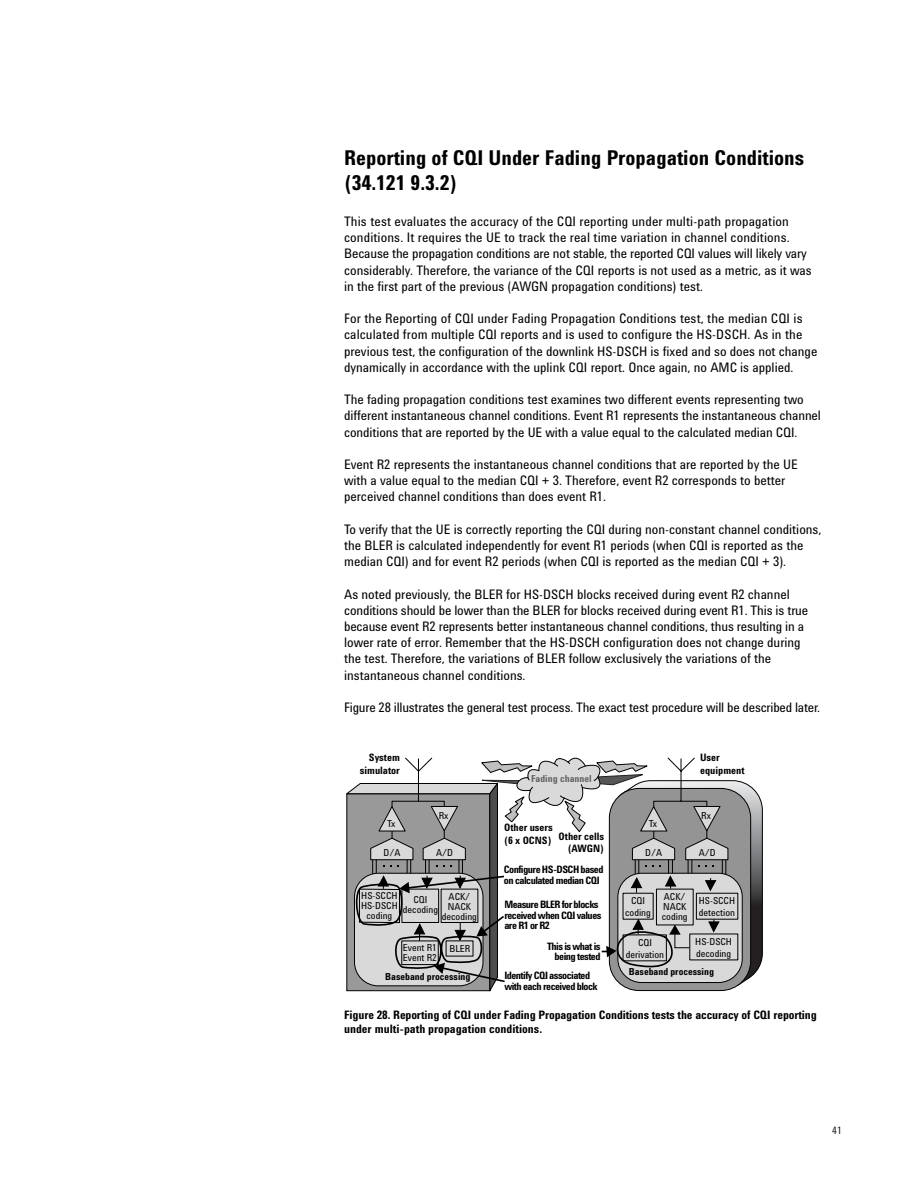
<style>
.page{position:relative;width:918px;height:1188px;background:#fff}
.page>*{position:absolute;margin:0;border:0;box-sizing:border-box;transform-origin:0 0}
.t1{font:700 21px/25.2px "Agilent Cond";color:#000}
.t2{font:13.5px/16.2px "Agilent Cond";color:#000}
.t3{font:700 12px/14.4px "Agilent Cond";letter-spacing:-.01em;color:#000}
.t4{font:700 10.5px/10.6px "Agilent Cond";letter-spacing:-.05em;color:#000}
.t5{font:700 10.5px/12.8px "Agilent Cond";color:#000}
.t6{font:10.5px "Agilent Cond";color:#231f20}
.t7{font:9.9px/9.9px "Agilent Cond";color:#000;text-align:center}
.t8{font:700 9.9px "Agilent Cond";color:#000}
.t9{font:700 9.9px "Agilent Cond";color:#636363}
</style>
<div class="page">
<svg style="left:346px;top:757px;width:417px;height:235px"></svg>
<h1 class="t1" style="left:344px;top:147px;width:462px">Reporting of CQI Under Fading Propagation Conditions (34.121 9.3.2)</h1>
<p class="t2" style="left:344px;top:215px;width:469px">This test evaluates the accuracy of the CQI reporting under multi-path propagation conditions. It requires the UE to track the real time variation in channel conditions.<br>Because the propagation conditions are not stable, the reported CQI values will likely vary considerably. Therefore, the variance of the CQI reports is not used as a metric, as it was in the first part of the previous (AWGN propagation conditions) test.</p>
<p class="t2" style="left:344px;top:312px;width:475px">For the Reporting of CQI under Fading Propagation Conditions test, the median CQI is calculated from multiple CQI reports and is used to configure the HS-DSCH. As in the previous test, the configuration of the downlink HS-DSCH is fixed and so does not change dynamically in accordance with the uplink CQI report. Once again, no AMC is applied.</p>
<p class="t2" style="left:344px;top:393px;width:478px">The fading propagation conditions test examines two different events representing two different instantaneous channel conditions. Event R1 represents the instantaneous channel conditions that are reported by the UE with a value equal to the calculated median CQI.</p>
<p class="t2" style="left:344px;top:458px;width:455px">Event R2 represents the instantaneous channel conditions that are reported by the UE with a value equal to the median CQI + 3. Therefore, event R2 corresponds to better perceived channel conditions than does event R1.</p>
<p class="t2" style="left:344px;top:523px;width:479px">To verify that the UE is correctly reporting the CQI during non-constant channel conditions, the BLER is calculated independently for event R1 periods (when CQI is reported as the median CQI) and for event R2 periods (when CQI is reported as the median CQI + 3).</p>
<p class="t2" style="left:344px;top:587px;width:466px">As noted previously, the BLER for HS-DSCH blocks received during event R2 channel conditions should be lower than the BLER for blocks received during event R1. This is true because event R2 represents better instantaneous channel conditions, thus resulting in a lower rate of error. Remember that the HS-DSCH configuration does not change during the test. Therefore, the variations of BLER follow exclusively the variations of the instantaneous channel conditions.</p>
<p class="t2" style="left:344px;top:701px;width:478px">Figure 28 illustrates the general test process. The exact test procedure will be described later.</p>
<p class="t5" style="left:360px;top:752px;width:42px;text-align:right">System simulator</p>
<p class="t9" style="left:531px;top:775px;width:62px">Fading channel</p>
<p class="t5" style="left:700px;top:752px;width:46px">User equipment</p>
<p class="t7" style="left:439px;top:811px;width:11px">Rx</p>
<p class="t7" style="left:387px;top:819px;width:10px">Tx</p>
<p class="t7" style="left:384px;top:848px;width:18px">D/A</p>
<p class="t7" style="left:436px;top:848px;width:18px">A/D</p>
<p class="t5" style="left:504px;top:824px;width:102px;line-height:8.4px">Other users<br>(6 x OCNS) Other cells</p>
<p class="t4" style="left:568px;top:844px;width:38px">(AWGN)</p>
<p class="t7" style="left:701px;top:811px;width:11px">Rx</p>
<p class="t7" style="left:649px;top:819px;width:10px">Tx</p>
<p class="t7" style="left:645px;top:848px;width:18px">D/A</p>
<p class="t7" style="left:699px;top:848px;width:18px">A/D</p>
<p class="t4" style="left:504px;top:865px;width:101px">Configure HS-DSCH based on calculated median CQI</p>
<p class="t7" style="left:361px;top:892px;width:38px">HS-SCCH<br>HS-DSCH coding</p>
<p class="t7" style="left:442px;top:893px;width:37px">ACK/<br>NACK decoding</p>
<p class="t7" style="left:662px;top:893px;width:27px;text-align:left">ACK/<br>NACK coding</p>
<p class="t7" style="left:403px;top:896px;width:37px">CQI decoding</p>
<p class="t7" style="left:699px;top:896px;width:38px;line-height:12.1px;text-align:left">HS-SCCH detection</p>
<p class="t7" style="left:695px;top:936px;width:38px;line-height:12.1px;text-align:left">HS-DSCH decoding</p>
<p class="t7" style="left:625px;top:896px;width:27px;line-height:12.1px">CQI coding</p>
<p class="t7" style="left:626px;top:937px;width:40px;line-height:12.1px">CQI derivation</p>
<p class="t4" style="left:504px;top:900px;width:99px">Measure BLER for blocks received when CQI values are R1 or R2</p>
<p class="t4" style="left:547px;top:942px;width:55px;text-align:right">This is what is being tested</p>
<p class="t7" style="left:403px;top:944px;width:35px;text-align:left">Event R1<br>Event R2</p>
<p class="t7" style="left:449px;top:945px;width:22px">BLER</p>
<p class="t8" style="left:385px;top:973px;width:87px">Baseband processing</p>
<p class="t4" style="left:504px;top:971px;width:95px">Identify CQI associated with each received block</p>
<p class="t8" style="left:629px;top:969px;width:87px">Baseband processing</p>
<p class="t3" style="left:344px;top:1009px;width:474px">Figure 28. Reporting of CQI under Fading Propagation Conditions tests the accuracy of CQI reporting under multi-path propagation conditions.</p>
<p class="t6" style="left:832px;top:1126px;width:11px">41</p>
</div>
